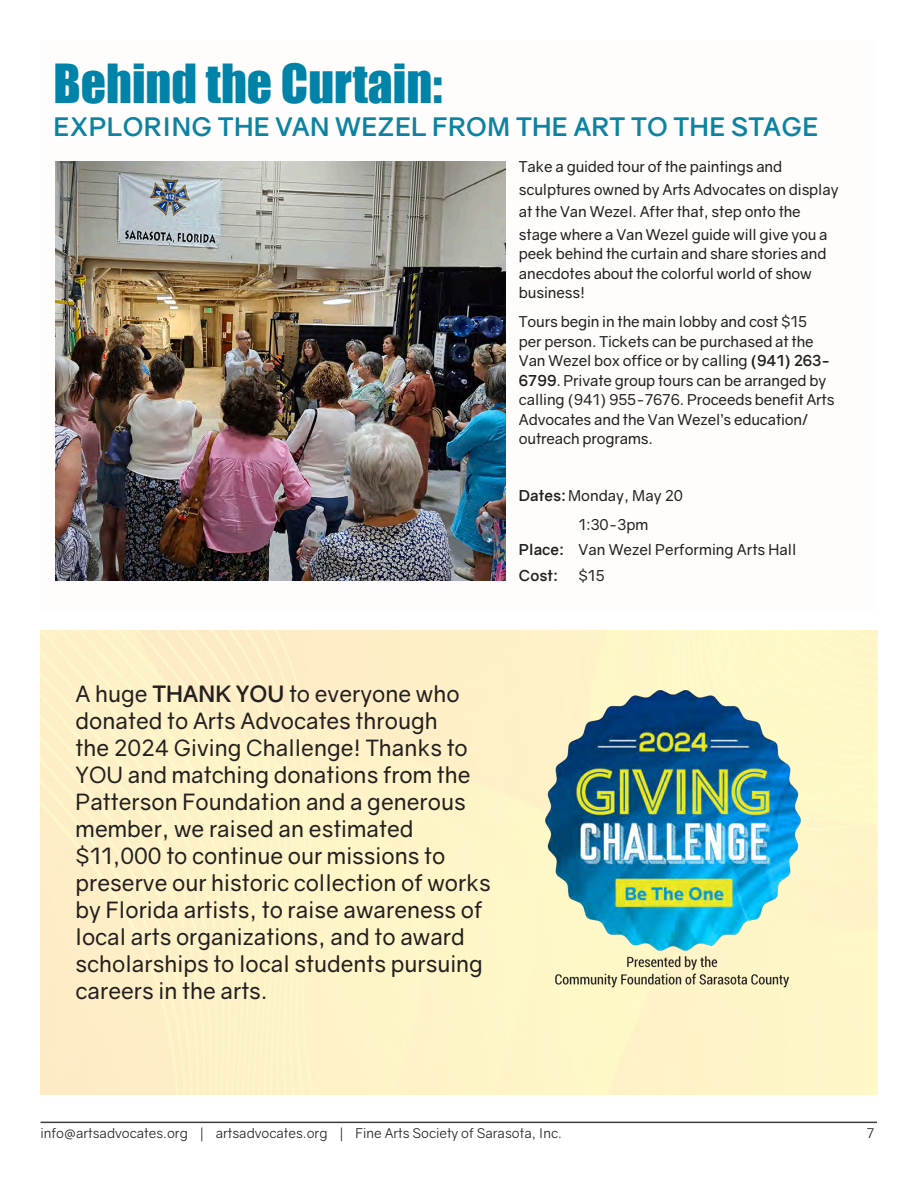
<style>
.page{position:relative;width:918px;height:1188px;background:#fff}
.page>*{position:absolute;margin:0;border:0;box-sizing:border-box;transform-origin:0 0}
.t1{font:49.5px "Impact";color:#0083a9}
.t2{font:700 25.5px "Gravity";letter-spacing:.01em;color:#0d83a1}
.t3{font:22.5px/27px "Gravity";color:#231f20}
.t4{font:15px/19.5px "Gravity";letter-spacing:-.01em;color:#231f20}
.t5{font:700 15px "Gravity";color:#231f20}
.t6{font:13.5px "Gravity";color:#231f20}
.s1{font-weight:700}
</style>
<div class="page">
<hr style="left:40px;top:1122px;width:837px;height:1px;background:#3e3e3f">
<div style="left:40px;top:40px;width:836px;height:571px;background:#fefdfa"></div>
<img style="left:55px;top:161px;width:450px;height:419px">
<img style="left:490px;top:665px;width:365px;height:365px">
<p class="t1" style="left:53px;top:46px;width:390px">Behind the Curtain:</p>
<p class="t2" style="left:53px;top:111px;width:766px">EXPLORING THE VAN WEZEL FROM THE ART TO THE STAGE</p>
<p class="t4" style="left:519px;top:156px;width:321px;line-height:22.5px">Take a guided tour of the paintings and sculptures owned by Arts Advocates on display at the Van Wezel. After that, step onto the stage where a Van Wezel guide will give you a</p>
<p class="t4" style="left:519px;top:244px;width:309px">peek behind the curtain and share stories and anecdotes about the colorful world of show business!</p>
<p class="t4" style="left:519px;top:312px;width:317px">Tours begin in the main lobby and cost $15<br>per person. Tickets can be purchased at the Van Wezel box office or by calling <span class="s1">(941) 263- 6799</span>. Private group tours can be arranged by calling (941) 955-7676. Proceeds benefit Arts Advocates and the Van Wezel’s education/ outreach programs.</p>
<p class="t4" style="left:519px;top:486px;width:166px"><span class="s1">Dates:</span>Monday, May 20</p>
<p class="t4" style="left:579px;top:515px;width:71px">1:30-3pm</p>
<p class="t4" style="left:519px;top:540px;width:279px"><span class="s1">Place:</span> Van Wezel Performing Arts Hall</p>
<p class="t5" style="left:519px;top:566px;width:41px">Cost:</p>
<p class="t4" style="left:579px;top:566px;width:27px">$15</p>
<p class="t3" style="left:76px;top:681px;width:417px">A huge <span class="s1">THANK YOU</span> to everyone who donated to Arts Advocates through<br>the 2024 Giving Challenge! Thanks to YOU and matching donations from the Patterson Foundation and a generous member, we raised an estimated $11,000 to continue our missions to preserve our historic collection of works by Florida artists, to raise awareness of local arts organizations, and to award scholarships to local students pursuing careers in the arts.</p>
<p class="t6" style="left:40px;top:1125px;width:523px">info@artsadvocates.org | artsadvocates.org | Fine Arts Society of Sarasota, Inc.</p>
<p class="t6" style="left:867px;top:1125px;width:9px">7</p>
</div>
